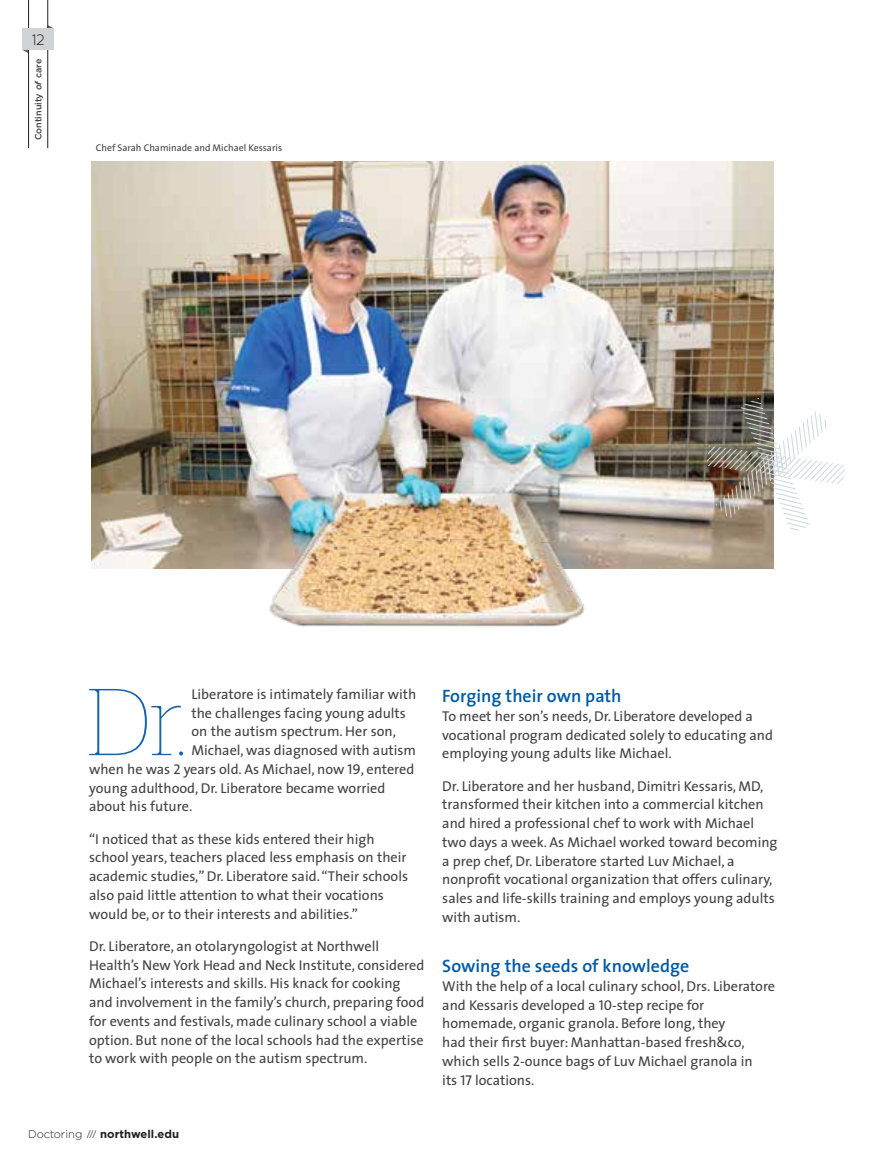
<style>
.page{position:relative;width:878px;height:1161px;background:#fff}
.page>*{position:absolute;margin:0;border:0;box-sizing:border-box;transform-origin:0 0}
.t1{font:100 94.65px "Stag";color:#1563ab}
.t2{font:600 18px "The Sans";color:#0059a5}
.t3{font:15.3px "Quicksand";color:#231f20}
.t4{font:14.25px/18.8px "The Sans";color:#414042}
.t5{font:700 11.25px "Gotham";letter-spacing:.005em;color:#231f20}
.t6{font:9.75px "The Sans";color:#414042}
.t7{font:500 9px "Gotham";color:#414042}
.s1{font-style:italic}
.s2{font-weight:300;font-size:11.1px}
.s3{font-family:"Quicksand";font-weight:400}
</style>
<div class="page">
<hr style="left:47px;top:0;width:1px;height:148px;background:#231f20">
<hr style="left:28px;top:0;width:1px;height:148px;background:#231f20">
<div style="left:23px;top:28px;width:31px;height:22px;background:#d1d3d4"></div>
<img style="left:91px;top:161px;width:683px;height:407px">
<svg style="left:706px;top:398px;width:139px;height:135px"></svg>
<img style="left:267px;top:464px;width:330px;height:163px">
<p class="t3" style="left:32px;top:31px;width:15px">12</p>
<p class="t7" style="left:33px;top:140px;width:83px;rotate:-90deg">Continuity <span class="s1">of</span> care</p>
<p class="t6" style="left:96px;top:140px;width:188px">Chef Sarah Chaminade and Michael Kessaris</p>
<h1 class="t1" style="left:87px;top:687px;width:100px">Dr.</h1>
<p class="t4" style="left:191px;top:684px;width:226px">Liberatore is intimately familiar with</p>
<p class="t4" style="left:191px;top:703px;width:216px">the challenges facing young adults</p>
<p class="t4" style="left:191px;top:722px;width:206px">on the autism spectrum. Her son,</p>
<p class="t4" style="left:191px;top:741px;width:226px">Michael, was diagnosed with autism</p>
<p class="t4" style="left:89px;top:759px;width:326px">when he was 2 years old. As Michael, now 19, entered</p>
<p class="t4" style="left:89px;top:778px;width:298px">young adulthood, Dr. Liberatore became worried</p>
<p class="t4" style="left:89px;top:797px;width:105px">about his future.</p>
<p class="t4" style="left:89px;top:829px;width:320px">“I noticed that as these kids entered their high school years, teachers placed less emphasis on their academic studies,” Dr. Liberatore said. “Their schools also paid little attention to what their vocations would be, or to their interests and abilities.”</p>
<p class="t4" style="left:89px;top:936px;width:336px">Dr. Liberatore, an otolaryngologist at Northwell Health’s New York Head and Neck Institute, considered Michael’s interests and skills. His knack for cooking and involvement in the family’s church, preparing food for events and festivals, made culinary school a viable option. But none of the local schools had the expertise to work with people on the autism spectrum.</p>
<p class="t5" style="left:28px;top:1127px;width:152px"><span class="s2">Doctoring</span> <span class="s3">///</span> northwell.edu</p>
<p class="t2" style="left:442px;top:681px;width:181px">Forging their own path</p>
<p class="t4" style="left:442px;top:706px;width:332px">To meet her son’s needs, Dr. Liberatore developed a vocational program dedicated solely to educating and employing young adults like Michael.</p>
<p class="t4" style="left:442px;top:776px;width:336px">Dr. Liberatore and her husband, Dimitri Kessaris, MD, transformed their kitchen into a commercial kitchen and hired a professional chef to work with Michael two days a week. As Michael worked toward becoming a prep chef, Dr. Liberatore started Luv Michael, a nonprofit vocational organization that offers culinary, sales and life-skills training and employs young adults with autism.</p>
<p class="t2" style="left:442px;top:951px;width:248px">Sowing the seeds of knowledge</p>
<p class="t4" style="left:442px;top:976px;width:334px">With the help of a local culinary school, Drs. Liberatore and Kessaris developed a 10-step recipe for homemade, organic granola. Before long, they<br>had their first buyer: Manhattan-based fresh&amp;co, which sells 2-ounce bags of Luv Michael granola in<br>its 17 locations.</p>
</div>
